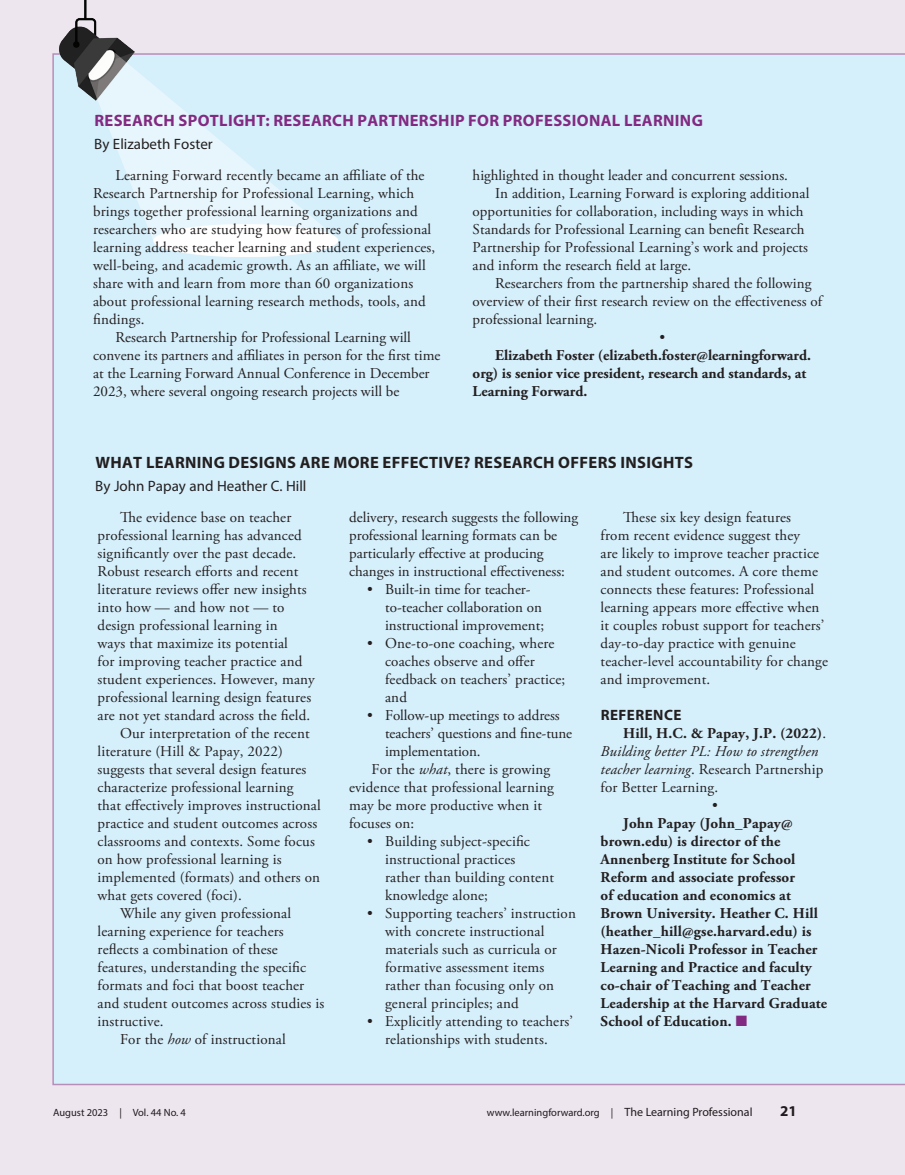
<style>
.page{position:relative;width:905px;height:1175px;background:#fff}
.page>*{position:absolute;margin:0;border:0;box-sizing:border-box;transform-origin:0 0}
.body{font:700 16.5px "Myriad Pro";letter-spacing:.02em;color:#822a81}
.body-2{font:700 16.5px "Myriad Pro";letter-spacing:.02em;color:#231f20}
.body-3{font:15px/18px "Adobe Garamond Pro";letter-spacing:.01em;color:#231f20}
.body-4{font:700 15px/18px "Adobe Garamond Pro";letter-spacing:.01em;color:#231f20}
.body-5{font:italic 15px/18px "Adobe Garamond Pro";letter-spacing:.01em;color:#231f20}
.box{font:15px "Myriad Pro";color:#231f20}
.subhead{font:700 15px "Myriad Pro";letter-spacing:.03em;color:#231f20}
.t1{font:10.5px "Myriad Pro";color:#231f20}
.s1{font-style:italic}
.s2{font-weight:700;font-style:normal}
.s3{font-style:normal}
.s4{color:#822a81}
.s5{font-size:12px}
</style>
<div class="page">
<div style="left:0;top:0;width:904px;height:1174px;background:#eee6ef"></div>
<div style="left:52px;top:53px;width:852px;height:1032px;background:#d5effb"></div>
<img style="left:57px;top:0;width:280px;height:256px">
<p class="body" style="left:94px;top:110px;width:610px">RESEARCH SPOTLIGHT: RESEARCH PARTNERSHIP FOR PROFESSIONAL LEARNING</p>
<p class="box" style="left:94px;top:134px;width:120px">By Elizabeth Foster</p>
<p class="body-3" style="left:93px;top:167px;width:344px;text-indent:22px">Learning Forward recently became an affiliate of the Research Partnership for Professional Learning, which brings together professional learning organizations and researchers who are studying how features of professional learning address teacher learning and student experiences, well-being, and academic growth. As an affiliate, we will share with and learn from more than 60 organizations about professional learning research methods, tools, and findings.</p>
<p class="body-3" style="left:93px;top:329px;width:349px;text-indent:22px">Research Partnership for Professional Learning will convene its partners and affiliates in person for the first time at the Learning Forward Annual Conference in December 2023, where several ongoing research projects will be</p>
<p class="body-3" style="left:472px;top:167px;width:317px">highlighted in thought leader and concurrent sessions.</p>
<p class="body-3" style="left:472px;top:185px;width:338px;text-indent:22px">In addition, Learning Forward is exploring additional opportunities for collaboration, including ways in which Standards for Professional Learning can benefit Research Partnership for Professional Learning’s work and projects and inform the research field at large.</p>
<p class="body-3" style="left:472px;top:275px;width:351px;text-indent:22px">Researchers from the partnership shared the following overview of their first research review on the effectiveness of professional learning.</p>
<p class="body-3" style="left:659px;top:329px;width:7px">•</p>
<p class="body-4" style="left:472px;top:347px;width:340px;text-indent:22px">Elizabeth Foster (elizabeth.foster@learningforward. org) is senior vice president, research and standards, at<br>Learning Forward.</p>
<p class="body-2" style="left:95px;top:452px;width:599px">WHAT LEARNING DESIGNS ARE MORE EFFECTIVE? RESEARCH OFFERS INSIGHTS</p>
<p class="box" style="left:95px;top:476px;width:213px">By John Papay and Heather C. Hill</p>
<p class="body-3" style="left:98px;top:509px;width:219px;text-indent:22px">The evidence base on teacher professional learning has advanced significantly over the past decade.<br>Robust research efforts and recent literature reviews offer new insights into how — and how not — to design professional learning in<br>ways that maximize its potential<br>for improving teacher practice and student experiences. However, many professional learning design features are not yet standard across the field.</p>
<p class="body-3" style="left:98px;top:725px;width:225px;text-indent:22px">Our interpretation of the recent literature (Hill &amp; Papay, 2022) suggests that several design features characterize professional learning<br>that effectively improves instructional practice and student outcomes across classrooms and contexts. Some focus on how professional learning is implemented (formats) and others on what gets covered (foci).</p>
<p class="body-3" style="left:98px;top:905px;width:228px;text-indent:22px">While any given professional learning experience for teachers reflects a combination of these features, understanding the specific formats and foci that boost teacher and student outcomes across studies is instructive.</p>
<p class="body-3" style="left:120px;top:1031px;width:167px">For the <span class="s1">how</span> of instructional</p>
<p class="body-3" style="left:349px;top:509px;width:230px">delivery, research suggests the following professional learning formats can be particularly effective at producing changes in instructional effectiveness:</p>
<p class="body-3" style="left:385px;top:581px;width:160px;text-indent:-18px">• Built-in time for teacher&shy;to-teacher collaboration on instructional improvement;</p>
<p class="body-3" style="left:385px;top:635px;width:181px;text-indent:-18px">• One-to-one coaching, where coaches observe and offer feedback on teachers’ practice; and</p>
<p class="body-3" style="left:385px;top:707px;width:189px;text-indent:-18px">• Follow-up meetings to address teachers’ questions and fine-tune implementation.</p>
<p class="body-3" style="left:349px;top:761px;width:206px;text-indent:22px">For the <span class="s1">what</span>, there is growing evidence that professional learning may be more productive when it focuses on:</p>
<p class="body-3" style="left:385px;top:833px;width:170px;text-indent:-18px">• Building subject-specific instructional practices rather than building content knowledge alone;</p>
<p class="body-3" style="left:385px;top:905px;width:192px;text-indent:-18px">• Supporting teachers’ instruction with concrete instructional materials such as curricula or formative assessment items rather than focusing only on general principles; and</p>
<p class="body-3" style="left:367px;top:1013px;width:207px;text-align:center">• Explicitly attending to teachers’ relationships with students.</p>
<p class="body-3" style="left:600px;top:509px;width:229px;text-indent:22px">These six key design features<br>from recent evidence suggest they<br>are likely to improve teacher practice and student outcomes. A core theme connects these features: Professional learning appears more effective when it couples robust support for teachers’ day-to-day practice with genuine teacher-level accountability for change and improvement.</p>
<p class="subhead" style="left:600px;top:705px;width:82px">REFERENCE</p>
<p class="body-5" style="left:600px;top:725px;width:227px;text-indent:22px"><span class="s2">Hill, H.C. &amp; Papay, J.P. (2022)</span><span class="s3">.<br></span>Building better PL: How to strengthen teacher learning<span class="s3">. Research Partnership for Better Learning.</span></p>
<p class="body-3" style="left:712px;top:797px;width:7px">•</p>
<p class="body-4" style="left:600px;top:815px;width:228px;text-indent:22px">John Papay (John_Papay@ brown.edu) is director of the<br>Annenberg Institute for School<br>Reform and associate professor<br>of education and economics at<br>Brown University. Heather C. Hill (heather_hill@gse.harvard.edu) is<br>Hazen-Nicoli Professor in Teacher<br>Learning and Practice and faculty co-chair of Teaching and Teacher<br>Leadership at the Harvard Graduate<br>School of Education. <span class="s4">■</span></p>
<p class="t1" style="left:53px;top:1106px;width:134px">August 2023 | Vol. 44 No. 4</p>
<p class="t1" style="left:487px;top:1106px;width:267px">www.learningforward.org | <span class="s5">The Learning Professional</span></p>
<p class="subhead" style="left:780px;top:1101px;width:18px">21</p>
</div>
